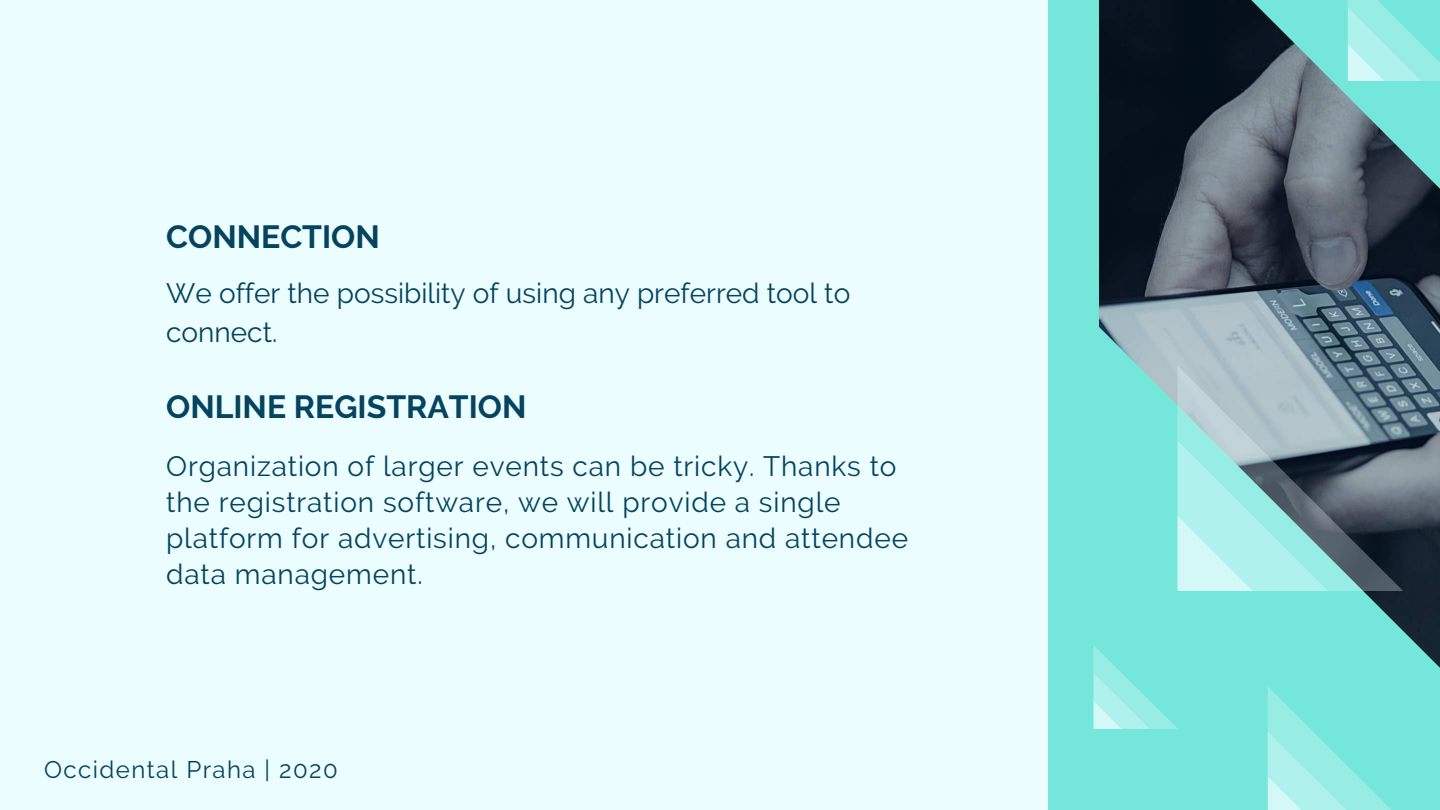
<style>
.page{position:relative;width:1440px;height:810px;background:#ebfdff}
.page>*{position:absolute;margin:0;border:0;box-sizing:border-box;transform-origin:0 0}
.t1{font:700 32px "Raleway";color:#05445e}
.t2{font:28px/36px "Raleway";letter-spacing:.03em;color:#05445e}
.t3{font:28px/39px "Raleway";color:#05445e}
.t4{font:24px "Raleway";letter-spacing:.06em;color:#05445e}
</style>
<div class="page">
<div style="left:1048px;top:0;width:392px;height:810px;background:#75e6da"></div>
<img style="left:1100px;top:0;width:340px;height:315px">
<svg style="left:1156px;top:0;width:284px;height:243px"></svg>
<svg style="left:1093px;top:315px;width:347px;height:372px"></svg>
<svg style="left:1178px;top:366px;width:225px;height:225px;background:#7d919a"></svg>
<svg style="left:1178px;top:440px;width:150px;height:151px;background:#98cccb"></svg>
<svg style="left:1268px;top:687px;width:123px;height:123px"></svg>
<svg style="left:1348px;top:0;width:92px;height:81px"></svg>
<svg style="left:1094px;top:645px;width:84px;height:84px"></svg>
<p class="t1" style="left:166px;top:219px;width:215px">CONNECTION</p>
<p class="t3" style="left:166px;top:274px;width:686px">We offer the possibility of using any preferred tool to connect.</p>
<p class="t1" style="left:166px;top:389px;width:362px">ONLINE REGISTRATION</p>
<p class="t2" style="left:166px;top:449px;width:743px">Organization of larger events can be tricky. Thanks to the registration software, we will provide a single platform for advertising, communication and attendee data management.</p>
<p class="t4" style="left:44px;top:755px;width:295px">Occidental Praha | 2020</p>
</div>
